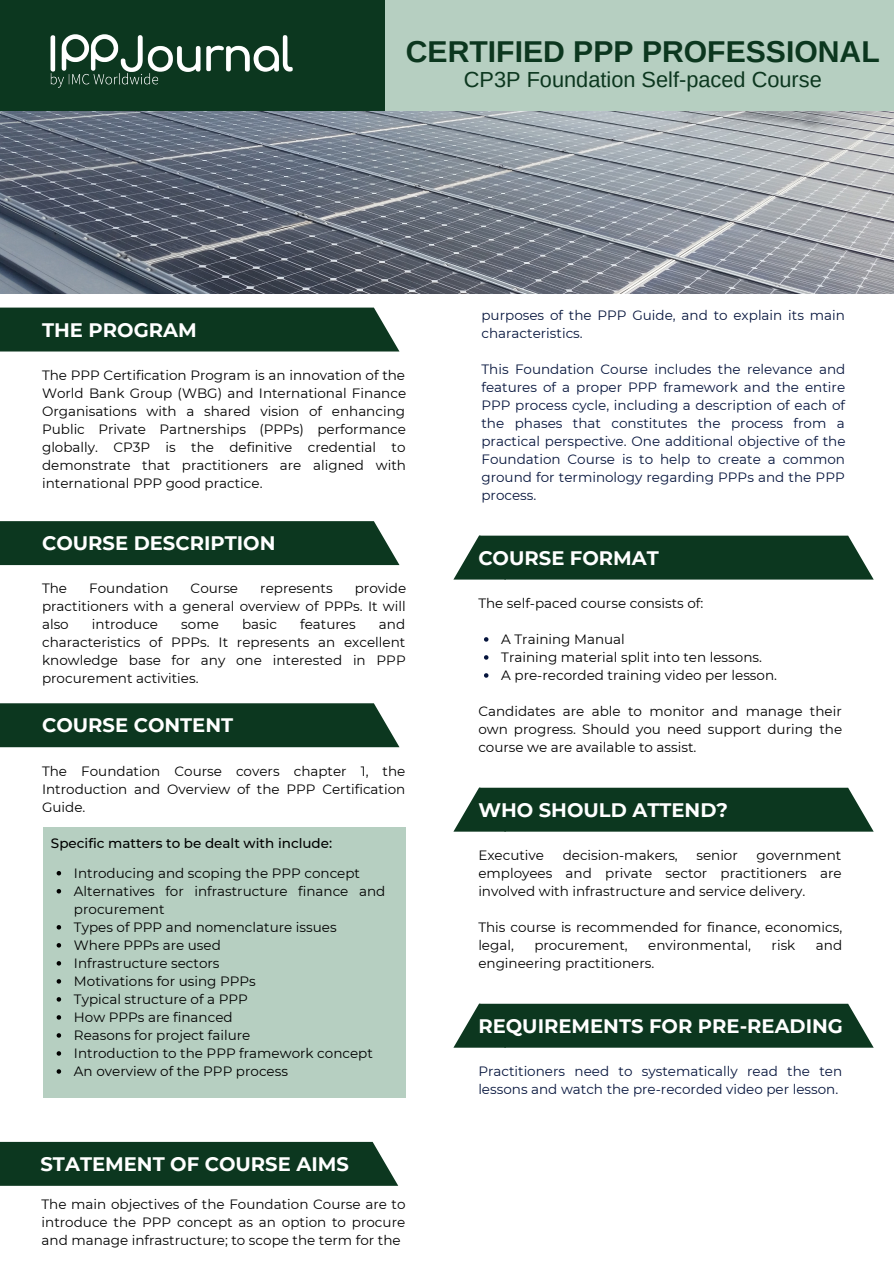
<style>
.page{position:relative;width:894px;height:1264px;background:#fff}
.page>*{position:absolute;margin:0;border:0;box-sizing:border-box;transform-origin:0 0}
.t1{font:700 30.15px "Arimo";color:#0c371f}
.t2{font:21.75px "Arimo";color:#0c371f}
.t3{font:700 19.5px "Montserrat";color:#fff}
.t4{font:13.5px/18px "Montserrat";color:#000;text-align:justify}
.t5{font:13.5px/18px "Montserrat";color:#06153d}
.t6{font:500 13.5px "Montserrat";color:#000}
</style>
<div class="page">
<div style="left:0;top:0;width:385px;height:111px;background:#0c371f"></div>
<div style="left:385px;top:0;width:508px;height:111px;background:#b6cfc1"></div>
<img style="left:51px;top:35px;width:241px;height:53px">
<img style="left:0;top:111px;width:893px;height:183px">
<div style="left:0;top:307px;width:399px;height:44px;background:#0c371f"></div>
<div style="left:0;top:521px;width:399px;height:44px;background:#0c371f"></div>
<div style="left:0;top:1141px;width:398px;height:44px;background:#0c371f"></div>
<svg style="left:453px;top:535px;width:420px;height:44px;background:#1e452f"></svg>
<svg style="left:484px;top:637px;width:4px;height:4px"></svg>
<svg style="left:484px;top:655px;width:4px;height:4px"></svg>
<svg style="left:484px;top:673px;width:4px;height:4px"></svg>
<svg style="left:454px;top:787px;width:419px;height:44px;background:#1e452f"></svg>
<svg style="left:454px;top:1003px;width:419px;height:44px;background:#1e462f"></svg>
<div style="left:0;top:703px;width:399px;height:44px;background:#0c371f"></div>
<div style="left:43px;top:827px;width:363px;height:270px;background:#b6cfc1"></div>
<svg style="left:57px;top:871px;width:4px;height:4px"></svg>
<svg style="left:57px;top:889px;width:4px;height:4px"></svg>
<svg style="left:57px;top:925px;width:4px;height:4px"></svg>
<svg style="left:57px;top:943px;width:4px;height:4px"></svg>
<svg style="left:57px;top:961px;width:4px;height:4px"></svg>
<svg style="left:57px;top:979px;width:4px;height:4px"></svg>
<svg style="left:57px;top:997px;width:4px;height:4px"></svg>
<svg style="left:57px;top:1015px;width:4px;height:4px"></svg>
<svg style="left:57px;top:1033px;width:4px;height:4px"></svg>
<svg style="left:57px;top:1051px;width:4px;height:4px"></svg>
<svg style="left:57px;top:1069px;width:4px;height:4px"></svg>
<p class="t1" style="left:406px;top:35px;width:475px">CERTIFIED PPP PROFESSIONAL</p>
<p class="t2" style="left:463px;top:67px;width:359px">CP3P Foundation Self-paced Course</p>
<p class="t3" style="left:42px;top:317px;width:156px">THE PROGRAM</p>
<p class="t4" style="left:42px;top:366px;width:365px">The PPP Certification Program is an innovation of the World Bank Group (WBG) and International Finance Organisations with a shared vision of enhancing Public Private Partnerships (PPPs) performance globally. CP3P is the definitive credential to demonstrate that practitioners are aligned with international PPP good practice.</p>
<p class="t3" style="left:42px;top:531px;width:235px">COURSE DESCRIPTION</p>
<p class="t4" style="left:42px;top:579px;width:27px">The</p>
<p class="t4" style="left:89px;top:579px;width:81px">Foundation</p>
<p class="t4" style="left:190px;top:579px;width:49px">Course</p>
<p class="t4" style="left:260px;top:579px;width:74px">represents</p>
<p class="t4" style="left:42px;top:579px;width:365px;text-indent:312px">provide practitioners with a general overview of PPPs. It will also</p>
<p class="t4" style="left:92px;top:615px;width:68px">introduce</p>
<p class="t4" style="left:181px;top:615px;width:39px">some</p>
<p class="t4" style="left:242px;top:615px;width:36px">basic</p>
<p class="t4" style="left:300px;top:615px;width:57px">features</p>
<p class="t4" style="left:42px;top:615px;width:365px;text-indent:337px">and characteristics of PPPs. It represents an excellent knowledge base for any one interested in PPP procurement activities.</p>
<p class="t3" style="left:42px;top:713px;width:193px">COURSE CONTENT</p>
<p class="t4" style="left:42px;top:761px;width:365px">The Foundation Course covers chapter 1, the Introduction and Overview of the PPP Certification Guide.</p>
<p class="t6" style="left:51px;top:834px;width:282px">Specific matters to be dealt with include:</p>
<p class="t4" style="left:74px;top:863px;width:287px">Introducing and scoping the PPP concept</p>
<p class="t4" style="left:74px;top:881px;width:313px">Alternatives for infrastructure finance and procurement</p>
<p class="t4" style="left:74px;top:918px;width:264px">Types of PPP and nomenclature issues</p>
<p class="t4" style="left:74px;top:936px;width:148px">Where PPPs are used</p>
<p class="t4" style="left:74px;top:954px;width:147px">Infrastructure sectors</p>
<p class="t4" style="left:74px;top:972px;width:183px">Motivations for using PPPs</p>
<p class="t4" style="left:74px;top:990px;width:175px">Typical structure of a PPP</p>
<p class="t4" style="left:74px;top:1008px;width:160px">How PPPs are financed</p>
<p class="t4" style="left:74px;top:1026px;width:178px">Reasons for project failure</p>
<p class="t4" style="left:74px;top:1044px;width:300px">Introduction to the PPP framework concept</p>
<p class="t4" style="left:74px;top:1062px;width:215px">An overview of the PPP process</p>
<p class="t3" style="left:41px;top:1151px;width:310px">STATEMENT OF COURSE AIMS</p>
<p class="t4" style="left:42px;top:1194px;width:365px">The main objectives of the Foundation Course are to introduce the PPP concept as an option to procure and manage infrastructure; to scope the term for the</p>
<p class="t5" style="left:481px;top:306px;width:365px">purposes of the PPP Guide, and to explain its main characteristics.</p>
<p class="t5" style="left:481px;top:360px;width:365px;text-align:justify">This Foundation Course includes the relevance and features of a proper PPP framework and the entire PPP process cycle, including a description of each of the phases that constitutes the process from a practical perspective. One additional objective of the Foundation Course is to help to create a common ground for terminology regarding PPPs and the PPP process.</p>
<p class="t3" style="left:478px;top:545px;width:182px">COURSE FORMAT</p>
<p class="t4" style="left:478px;top:594px;width:226px">The self-paced course consists of:</p>
<p class="t4" style="left:501px;top:630px;width:125px">A Training Manual</p>
<p class="t4" style="left:501px;top:648px;width:262px">Training material split into ten lessons.</p>
<p class="t4" style="left:501px;top:666px;width:277px">A pre-recorded training video per lesson.</p>
<p class="t4" style="left:478px;top:702px;width:365px">Candidates are able to monitor and manage their own progress. Should you need support during the course we are available to assist.</p>
<p class="t3" style="left:478px;top:797px;width:251px">WHO SHOULD ATTEND?</p>
<p class="t4" style="left:478px;top:846px;width:67px">Executive</p>
<p class="t4" style="left:562px;top:846px;width:117px">decision-makers,</p>
<p class="t4" style="left:696px;top:846px;width:43px">senior</p>
<p class="t4" style="left:478px;top:846px;width:365px;text-indent:278px">government employees and private sector practitioners are involved with infrastructure and service delivery.</p>
<p class="t4" style="left:478px;top:918px;width:365px">This course is recommended for finance, economics, legal,</p>
<p class="t4" style="left:534px;top:936px;width:95px">procurement,</p>
<p class="t4" style="left:648px;top:936px;width:104px">environmental,</p>
<p class="t4" style="left:771px;top:936px;width:25px">risk</p>
<p class="t4" style="left:815px;top:936px;width:28px">and</p>
<p class="t4" style="left:478px;top:954px;width:177px">engineering practitioners.</p>
<p class="t3" style="left:478px;top:1013px;width:366px">REQUIREMENTS FOR PRE-READING</p>
<p class="t5" style="left:478px;top:1062px;width:365px">Practitioners need to systematically read the ten lessons and watch the pre-recorded video per lesson.</p>
</div>
